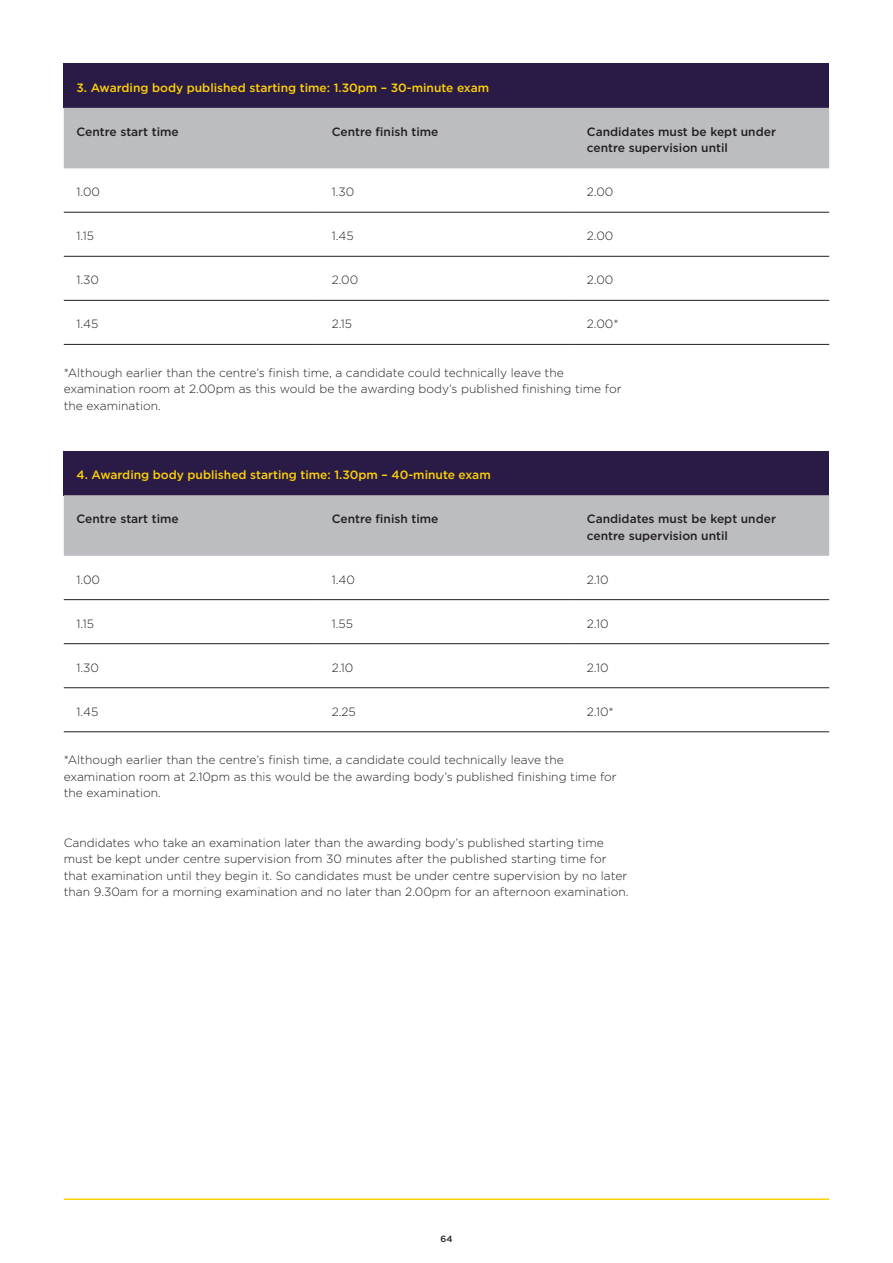
<style>
.page{position:relative;width:893px;height:1263px;background:#fff}
.page>*{position:absolute;margin:0;border:0;box-sizing:border-box;transform-origin:0 0}
.NEW_BODY{font:300 12px/16.5px "Gotham";color:#231f20}
.Body_Copy{font:500 12px/16.5px "Gotham";color:#231f20}
.Body_Copy-2{font:500 12px "Gotham";color:#fed105}
.Table_copy{font:300 12px "Gotham";color:#231f20}
.t1{font:500 9px "Gotham";color:#231f20}
</style>
<div class="page">
<hr style="left:64px;top:1198px;width:765px;height:2px;background:#fed105">
<div style="left:64px;top:64px;width:765px;height:44px;background:#2a1b46"></div>
<div style="left:64px;top:108px;width:765px;height:60px;background:#bcbdc0"></div>
<hr style="left:64px;top:212px;width:255px;height:1px;background:#231f20">
<hr style="left:319px;top:212px;width:255px;height:1px;background:#231f20">
<hr style="left:574px;top:212px;width:255px;height:1px;background:#231f20">
<hr style="left:64px;top:256px;width:255px;height:1px;background:#231f20">
<hr style="left:319px;top:256px;width:255px;height:1px;background:#231f20">
<hr style="left:574px;top:256px;width:255px;height:1px;background:#231f20">
<hr style="left:64px;top:300px;width:255px;height:1px;background:#231f20">
<hr style="left:319px;top:300px;width:255px;height:1px;background:#231f20">
<hr style="left:574px;top:300px;width:255px;height:1px;background:#231f20">
<hr style="left:64px;top:344px;width:255px;height:1px;background:#231f20">
<hr style="left:319px;top:344px;width:255px;height:1px;background:#231f20">
<hr style="left:574px;top:344px;width:255px;height:1px;background:#231f20">
<div style="left:64px;top:451px;width:765px;height:44px;background:#2a1b46"></div>
<div style="left:64px;top:495px;width:765px;height:61px;background:#bcbdc0"></div>
<hr style="left:64px;top:599px;width:255px;height:1px;background:#231f20">
<hr style="left:319px;top:599px;width:255px;height:1px;background:#231f20">
<hr style="left:574px;top:599px;width:255px;height:1px;background:#231f20">
<hr style="left:64px;top:643px;width:255px;height:1px;background:#231f20">
<hr style="left:319px;top:643px;width:255px;height:1px;background:#231f20">
<hr style="left:574px;top:643px;width:255px;height:1px;background:#231f20">
<hr style="left:64px;top:687px;width:255px;height:1px;background:#231f20">
<hr style="left:319px;top:687px;width:255px;height:1px;background:#231f20">
<hr style="left:574px;top:687px;width:255px;height:1px;background:#231f20">
<hr style="left:64px;top:731px;width:255px;height:1px;background:#231f20">
<hr style="left:319px;top:731px;width:255px;height:1px;background:#231f20">
<hr style="left:574px;top:731px;width:255px;height:1px;background:#231f20">
<p class="Body_Copy-2" style="left:77px;top:81px;width:414px">3. Awarding body published starting time: 1.30pm – 30-minute exam</p>
<p class="Body_Copy" style="left:77px;top:123px;width:104px">Centre start time</p>
<p class="Body_Copy" style="left:332px;top:123px;width:108px">Centre finish time</p>
<p class="Body_Copy" style="left:587px;top:123px;width:191px">Candidates must be kept under centre supervision until</p>
<p class="Table_copy" style="left:77px;top:185px;width:25px">1.00</p>
<p class="Table_copy" style="left:332px;top:185px;width:24px">1.30</p>
<p class="Table_copy" style="left:587px;top:185px;width:28px">2.00</p>
<p class="Table_copy" style="left:77px;top:229px;width:19px">1.15</p>
<p class="Table_copy" style="left:332px;top:229px;width:24px">1.45</p>
<p class="Table_copy" style="left:587px;top:229px;width:28px">2.00</p>
<p class="Table_copy" style="left:77px;top:273px;width:24px">1.30</p>
<p class="Table_copy" style="left:332px;top:273px;width:28px">2.00</p>
<p class="Table_copy" style="left:587px;top:273px;width:28px">2.00</p>
<p class="Table_copy" style="left:77px;top:317px;width:24px">1.45</p>
<p class="Table_copy" style="left:332px;top:317px;width:22px">2.15</p>
<p class="Table_copy" style="left:587px;top:317px;width:33px">2.00*</p>
<p class="NEW_BODY" style="left:64px;top:364px;width:559px">*Although earlier than the centre’s finish time, a candidate could technically leave the examination room at 2.00pm as this would be the awarding body’s published finishing time for the examination.</p>
<p class="Body_Copy-2" style="left:77px;top:468px;width:416px">4. Awarding body published starting time: 1.30pm – 40-minute exam</p>
<p class="Body_Copy" style="left:77px;top:510px;width:104px">Centre start time</p>
<p class="Body_Copy" style="left:332px;top:510px;width:108px">Centre finish time</p>
<p class="Body_Copy" style="left:587px;top:510px;width:191px">Candidates must be kept under centre supervision until</p>
<p class="Table_copy" style="left:77px;top:573px;width:25px">1.00</p>
<p class="Table_copy" style="left:332px;top:573px;width:25px">1.40</p>
<p class="Table_copy" style="left:587px;top:573px;width:23px">2.10</p>
<p class="Table_copy" style="left:77px;top:617px;width:19px">1.15</p>
<p class="Table_copy" style="left:332px;top:617px;width:23px">1.55</p>
<p class="Table_copy" style="left:587px;top:617px;width:23px">2.10</p>
<p class="Table_copy" style="left:77px;top:661px;width:24px">1.30</p>
<p class="Table_copy" style="left:332px;top:661px;width:23px">2.10</p>
<p class="Table_copy" style="left:587px;top:661px;width:23px">2.10</p>
<p class="Table_copy" style="left:77px;top:705px;width:24px">1.45</p>
<p class="Table_copy" style="left:332px;top:705px;width:26px">2.25</p>
<p class="Table_copy" style="left:587px;top:705px;width:28px">2.10*</p>
<p class="NEW_BODY" style="left:64px;top:751px;width:554px">*Although earlier than the centre’s finish time, a candidate could technically leave the examination room at 2.10pm as this would be the awarding body’s published finishing time for the examination.</p>
<p class="NEW_BODY" style="left:64px;top:834px;width:566px">Candidates who take an examination later than the awarding body’s published starting time must be kept under centre supervision from 30 minutes after the published starting time for that examination until they begin it. So candidates must be under centre supervision by no later than 9.30am for a morning examination and no later than 2.00pm for an afternoon examination.</p>
<p class="t1" style="left:440px;top:1233px;width:14px">64</p>
</div>
